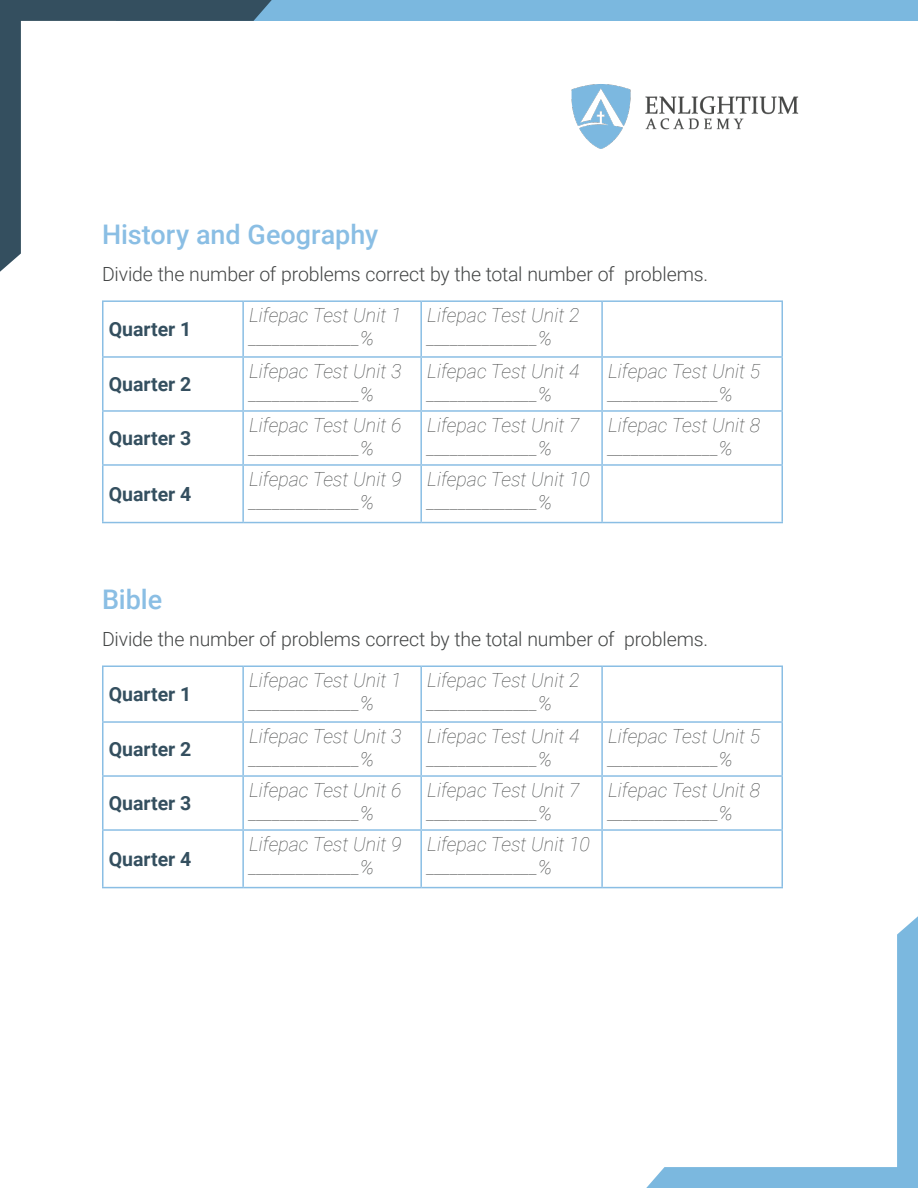
<style>
.page{position:relative;width:918px;height:1188px;background:#fff}
.page>*{position:absolute;margin:0;border:0;box-sizing:border-box;transform-origin:0 0}
.t1{font:500 27px "Roboto";color:#8abee4}
.t2{font:italic 100 19.5px/23.4px "Roboto";color:#434545}
.t3{font:300 19.5px "Roboto";letter-spacing:-.005em;color:#434545}
.t4{font:700 19.5px "Roboto";color:#344f5f}
</style>
<div class="page">
<hr style="left:102px;top:300px;width:141px;height:2px;background:#8abee4">
<hr style="left:102px;top:302px;width:2px;height:54px;background:#8abee4">
<hr style="left:243px;top:300px;width:178px;height:2px;background:#8abee4">
<hr style="left:242px;top:302px;width:2px;height:54px;background:#8abee4">
<hr style="left:421px;top:300px;width:181px;height:2px;background:#8abee4">
<hr style="left:420px;top:302px;width:2px;height:54px;background:#8abee4">
<hr style="left:602px;top:300px;width:181px;height:2px;background:#8abee4">
<hr style="left:601px;top:302px;width:2px;height:54px;background:#8abee4">
<hr style="left:782px;top:302px;width:1px;height:54px;background:#8abee4">
<hr style="left:102px;top:356px;width:141px;height:2px;background:#8abee4">
<hr style="left:102px;top:358px;width:2px;height:52px;background:#8abee4">
<hr style="left:243px;top:356px;width:178px;height:2px;background:#8abee4">
<hr style="left:242px;top:358px;width:2px;height:52px;background:#8abee4">
<hr style="left:421px;top:356px;width:181px;height:2px;background:#8abee4">
<hr style="left:420px;top:358px;width:2px;height:52px;background:#8abee4">
<hr style="left:602px;top:356px;width:181px;height:2px;background:#8abee4">
<hr style="left:601px;top:358px;width:2px;height:52px;background:#8abee4">
<hr style="left:782px;top:358px;width:1px;height:52px;background:#8abee4">
<hr style="left:102px;top:410px;width:141px;height:2px;background:#8abee4">
<hr style="left:102px;top:412px;width:2px;height:52px;background:#8abee4">
<hr style="left:243px;top:410px;width:178px;height:2px;background:#8abee4">
<hr style="left:242px;top:412px;width:2px;height:52px;background:#8abee4">
<hr style="left:421px;top:410px;width:181px;height:2px;background:#8abee4">
<hr style="left:420px;top:412px;width:2px;height:52px;background:#8abee4">
<hr style="left:602px;top:410px;width:181px;height:2px;background:#8abee4">
<hr style="left:601px;top:412px;width:2px;height:52px;background:#8abee4">
<hr style="left:782px;top:412px;width:1px;height:52px;background:#8abee4">
<hr style="left:102px;top:464px;width:141px;height:2px;background:#8abee4">
<hr style="left:102px;top:466px;width:2px;height:56px;background:#8abee4">
<hr style="left:243px;top:464px;width:178px;height:2px;background:#8abee4">
<hr style="left:242px;top:466px;width:2px;height:56px;background:#8abee4">
<hr style="left:421px;top:464px;width:181px;height:2px;background:#8abee4">
<hr style="left:420px;top:466px;width:2px;height:56px;background:#8abee4">
<hr style="left:602px;top:464px;width:181px;height:2px;background:#8abee4">
<hr style="left:601px;top:466px;width:2px;height:56px;background:#8abee4">
<hr style="left:782px;top:466px;width:1px;height:56px;background:#8abee4">
<hr style="left:102px;top:522px;width:141px;height:1px;background:#8abee4">
<hr style="left:243px;top:522px;width:178px;height:1px;background:#8abee4">
<hr style="left:421px;top:522px;width:181px;height:1px;background:#8abee4">
<hr style="left:602px;top:522px;width:181px;height:1px;background:#8abee4">
<hr style="left:102px;top:665px;width:141px;height:2px;background:#8abee4">
<hr style="left:102px;top:667px;width:2px;height:54px;background:#8abee4">
<hr style="left:243px;top:665px;width:178px;height:2px;background:#8abee4">
<hr style="left:242px;top:667px;width:2px;height:54px;background:#8abee4">
<hr style="left:421px;top:665px;width:181px;height:2px;background:#8abee4">
<hr style="left:420px;top:667px;width:2px;height:54px;background:#8abee4">
<hr style="left:602px;top:665px;width:181px;height:2px;background:#8abee4">
<hr style="left:601px;top:667px;width:2px;height:54px;background:#8abee4">
<hr style="left:782px;top:667px;width:1px;height:54px;background:#8abee4">
<hr style="left:102px;top:721px;width:141px;height:2px;background:#8abee4">
<hr style="left:102px;top:723px;width:2px;height:52px;background:#8abee4">
<hr style="left:243px;top:721px;width:178px;height:2px;background:#8abee4">
<hr style="left:242px;top:723px;width:2px;height:52px;background:#8abee4">
<hr style="left:421px;top:721px;width:181px;height:2px;background:#8abee4">
<hr style="left:420px;top:723px;width:2px;height:52px;background:#8abee4">
<hr style="left:602px;top:721px;width:181px;height:2px;background:#8abee4">
<hr style="left:601px;top:723px;width:2px;height:52px;background:#8abee4">
<hr style="left:782px;top:723px;width:1px;height:52px;background:#8abee4">
<hr style="left:102px;top:775px;width:141px;height:2px;background:#8abee4">
<hr style="left:102px;top:777px;width:2px;height:52px;background:#8abee4">
<hr style="left:243px;top:775px;width:178px;height:2px;background:#8abee4">
<hr style="left:242px;top:777px;width:2px;height:52px;background:#8abee4">
<hr style="left:421px;top:775px;width:181px;height:2px;background:#8abee4">
<hr style="left:420px;top:777px;width:2px;height:52px;background:#8abee4">
<hr style="left:602px;top:775px;width:181px;height:2px;background:#8abee4">
<hr style="left:601px;top:777px;width:2px;height:52px;background:#8abee4">
<hr style="left:782px;top:777px;width:1px;height:52px;background:#8abee4">
<hr style="left:102px;top:829px;width:141px;height:2px;background:#8abee4">
<hr style="left:102px;top:831px;width:2px;height:56px;background:#8abee4">
<hr style="left:243px;top:829px;width:178px;height:2px;background:#8abee4">
<hr style="left:242px;top:831px;width:2px;height:56px;background:#8abee4">
<hr style="left:421px;top:829px;width:181px;height:2px;background:#8abee4">
<hr style="left:420px;top:831px;width:2px;height:56px;background:#8abee4">
<hr style="left:602px;top:829px;width:181px;height:2px;background:#8abee4">
<hr style="left:601px;top:831px;width:2px;height:56px;background:#8abee4">
<hr style="left:782px;top:831px;width:1px;height:56px;background:#8abee4">
<hr style="left:102px;top:887px;width:141px;height:1px;background:#8abee4">
<hr style="left:243px;top:887px;width:178px;height:1px;background:#8abee4">
<hr style="left:421px;top:887px;width:181px;height:1px;background:#8abee4">
<hr style="left:602px;top:887px;width:181px;height:1px;background:#8abee4">
<img style="left:571px;top:84px;width:228px;height:65px">
<div style="left:116px;top:0;width:802px;height:21px;background:#7bb8df"></div>
<svg style="left:0;top:0;width:272px;height:272px"></svg>
<svg style="left:646px;top:916px;width:272px;height:272px"></svg>
<p class="t1" style="left:102px;top:216px;width:278px">History and Geography</p>
<p class="t3" style="left:102px;top:260px;width:608px">Divide the number of problems correct by the total number of problems.</p>
<p class="t4" style="left:109px;top:316px;width:84px">Quarter 1</p>
<p class="t2" style="left:249px;top:302px;width:154px">Lifepac Test Unit 1 ______________%</p>
<p class="t2" style="left:427px;top:302px;width:154px">Lifepac Test Unit 2 ______________%</p>
<p class="t4" style="left:109px;top:371px;width:84px">Quarter 2</p>
<p class="t4" style="left:109px;top:425px;width:84px">Quarter 3</p>
<p class="t4" style="left:109px;top:480px;width:84px">Quarter 4</p>
<p class="t2" style="left:249px;top:358px;width:154px">Lifepac Test Unit 3 ______________%</p>
<p class="t2" style="left:427px;top:358px;width:154px">Lifepac Test Unit 4 ______________%</p>
<p class="t2" style="left:608px;top:358px;width:154px">Lifepac Test Unit 5 ______________%</p>
<p class="t2" style="left:249px;top:412px;width:154px">Lifepac Test Unit 6 ______________%</p>
<p class="t2" style="left:427px;top:412px;width:154px">Lifepac Test Unit 7 ______________%</p>
<p class="t2" style="left:608px;top:412px;width:154px">Lifepac Test Unit 8 ______________%</p>
<p class="t2" style="left:249px;top:466px;width:154px">Lifepac Test Unit 9 ______________%</p>
<p class="t2" style="left:427px;top:466px;width:164px">Lifepac Test Unit 10 ______________%</p>
<p class="t1" style="left:102px;top:581px;width:62px">Bible</p>
<p class="t3" style="left:102px;top:625px;width:608px">Divide the number of problems correct by the total number of problems.</p>
<p class="t4" style="left:109px;top:681px;width:84px">Quarter 1</p>
<p class="t2" style="left:249px;top:668px;width:154px">Lifepac Test Unit 1 ______________%</p>
<p class="t2" style="left:427px;top:668px;width:154px">Lifepac Test Unit 2 ______________%</p>
<p class="t4" style="left:109px;top:736px;width:84px">Quarter 2</p>
<p class="t4" style="left:109px;top:790px;width:84px">Quarter 3</p>
<p class="t4" style="left:109px;top:846px;width:84px">Quarter 4</p>
<p class="t2" style="left:249px;top:723px;width:154px">Lifepac Test Unit 3 ______________%</p>
<p class="t2" style="left:427px;top:723px;width:154px">Lifepac Test Unit 4 ______________%</p>
<p class="t2" style="left:608px;top:723px;width:154px">Lifepac Test Unit 5 ______________%</p>
<p class="t2" style="left:249px;top:777px;width:154px">Lifepac Test Unit 6 ______________%</p>
<p class="t2" style="left:427px;top:777px;width:154px">Lifepac Test Unit 7 ______________%</p>
<p class="t2" style="left:608px;top:777px;width:154px">Lifepac Test Unit 8 ______________%</p>
<p class="t2" style="left:249px;top:831px;width:154px">Lifepac Test Unit 9 ______________%</p>
<p class="t2" style="left:427px;top:831px;width:164px">Lifepac Test Unit 10 ______________%</p>
</div>
